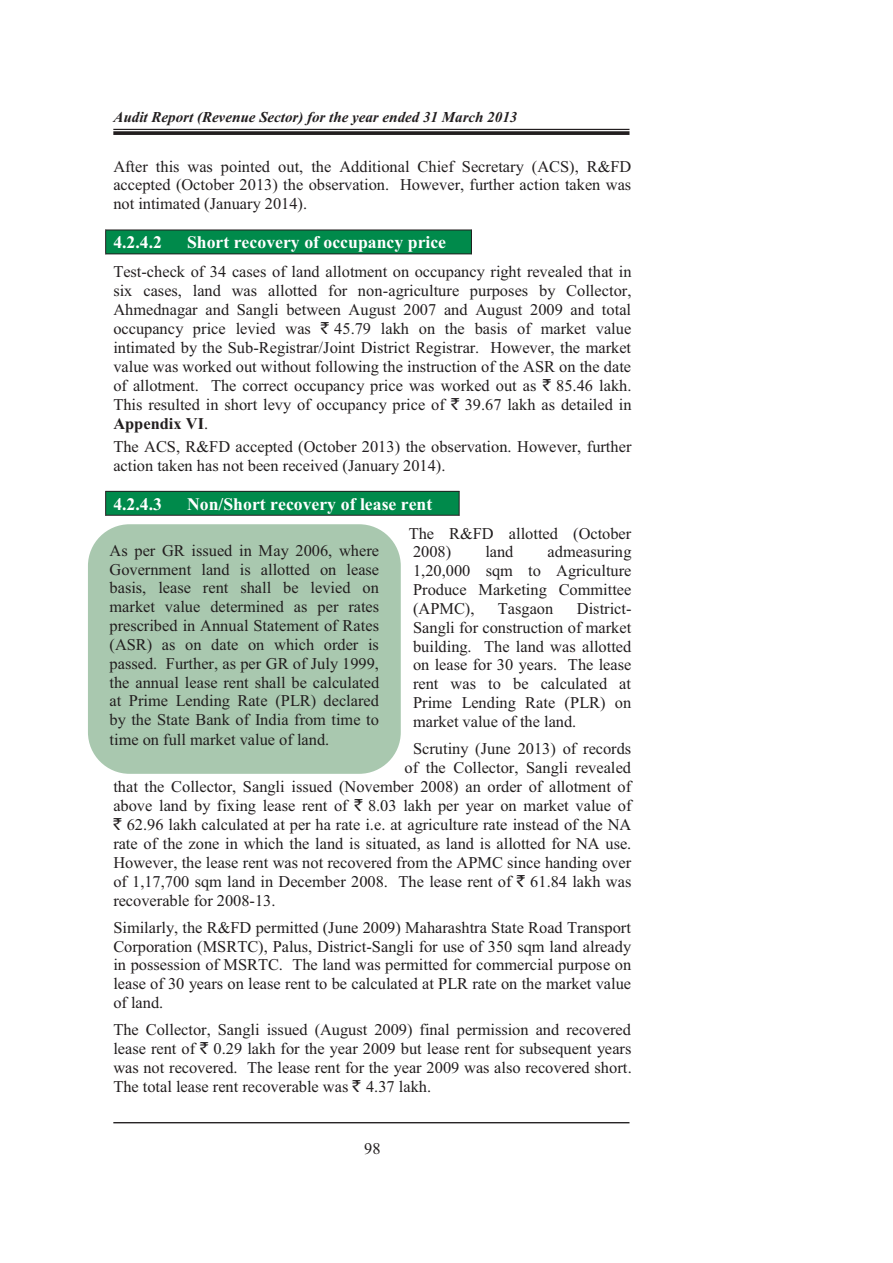
<style>
.page{position:relative;width:893px;height:1263px;background:#fff}
.page>*{position:absolute;margin:0;border:0;box-sizing:border-box;transform-origin:0 0}
.t1{font:700 17.7px "Times New Roman";color:#fff}
.t2{font:16.35px/18.9px "Times New Roman";color:#221e1f;text-align:justify}
.t3{font:italic 700 15px "Times New Roman";color:#221e1f}
.s1{font-family:"Rupee Foradian"}
.s2{font-weight:700}
</style>
<div class="page">
<hr style="left:113px;top:129px;width:516px;height:1px;background:#221e1f">
<svg style="left:113px;top:131px;width:516px;height:4px;background:#322f30"></svg>
<hr style="left:113px;top:1122px;width:516px;height:1px;background:#221e1f">
<div style="left:88px;top:524px;width:313px;height:250px;background:#a9c8af;border-radius:42px"></div>
<div style="left:106px;top:230px;width:365px;height:24px;background:#008a4b"></div>
<hr style="left:105px;top:230px;width:367px;height:1px;background:#221e1f">
<hr style="left:105px;top:254px;width:367px;height:1px;background:#221e1f">
<svg style="left:105px;top:230px;width:1px;height:25px"></svg>
<svg style="left:471px;top:230px;width:1px;height:25px"></svg>
<div style="left:106px;top:492px;width:353px;height:23px;background:#008a4b"></div>
<hr style="left:105px;top:491px;width:354px;height:1px;background:#221e1f">
<hr style="left:105px;top:515px;width:354px;height:1px;background:#221e1f">
<svg style="left:105px;top:491px;width:1px;height:25px"></svg>
<svg style="left:459px;top:491px;width:1px;height:25px"></svg>
<p class="t3" style="left:113px;top:108px;width:406px">Audit Report (Revenue Sector) for the year ended 31 March 2013</p>
<p class="t2" style="left:113px;top:158px;width:519px">After this was pointed out, the Additional Chief Secretary (ACS), R&amp;FD accepted (October 2013) the observation. However, further action taken was not intimated (January 2014).</p>
<p class="t1" style="left:113px;top:237px;width:50px">4.2.4.2</p>
<p class="t1" style="left:187px;top:237px;width:261px">Short recovery of occupancy price</p>
<p class="t2" style="left:113px;top:264px;width:520px">Test-check of 34 cases of land allotment on occupancy right revealed that in six cases, land was allotted for non-agriculture purposes by Collector, Ahmednagar and Sangli between August 2007 and August 2009 and total occupancy price levied was <span class="s1">`</span> 45.79 lakh on the basis of market value intimated by the Sub-Registrar/Joint District Registrar. However, the market value was worked out without following the instruction of the ASR on the date of allotment. The correct occupancy price was worked out as <span class="s1">`</span> 85.46 lakh.<br>This resulted in short levy of occupancy price of <span class="s1">`</span> 39.67 lakh as detailed in <span class="s2">Appendix VI</span>.</p>
<p class="t2" style="left:113px;top:438px;width:520px">The ACS, R&amp;FD accepted (October 2013) the observation. However, further action taken has not been received (January 2014).</p>
<p class="t1" style="left:113px;top:498px;width:50px">4.2.4.3</p>
<p class="t1" style="left:187px;top:498px;width:247px">Non/Short recovery of lease rent</p>
<p class="t2" style="left:409px;top:525px;width:224px">The R&amp;FD allotted (October<br>2008)</p>
<p class="t2" style="left:110px;top:542px;width:271px">As per GR issued in May 2006, where Government land is allotted on lease basis, lease rent shall be levied on market value determined as per rates prescribed in Annual Statement of Rates (ASR) as on date on which order is passed. Further, as per GR of July 1999, the annual lease rent shall be calculated at Prime Lending Rate (PLR) declared by the State Bank of India from time to time on full market value of land.</p>
<p class="t2" style="left:413px;top:544px;width:220px;text-indent:134px">admeasuring 1,20,000 sqm to Agriculture Produce Marketing Committee (APMC),</p>
<p class="t2" style="left:485px;top:544px;width:30px">land</p>
<p class="t2" style="left:413px;top:601px;width:220px;text-indent:164px">District-Sangli for construction of market building. The land was allotted on lease for 30 years. The lease rent was to be calculated at Prime Lending Rate (PLR) on market value of the land.</p>
<p class="t2" style="left:413px;top:741px;width:220px">Scrutiny (June 2013) of records</p>
<p class="t2" style="left:405px;top:759px;width:228px">of the Collector, Sangli revealed</p>
<p class="t2" style="left:113px;top:778px;width:519px">that the Collector, Sangli issued (November 2008) an order of allotment of</p>
<p class="t2" style="left:113px;top:798px;width:520px">above land by fixing lease rent of <span class="s1">`</span> 8.03 lakh per year on market value of</p>
<p class="t2" style="left:113px;top:817px;width:519px"><span class="s1">`</span> 62.96 lakh calculated at per ha rate i.e. at agriculture rate instead of the NA</p>
<p class="t2" style="left:113px;top:836px;width:519px">rate of the zone in which the land is situated, as land is allotted for NA use.</p>
<p class="t2" style="left:113px;top:854px;width:519px">However, the lease rent was not recovered from the APMC since handing over</p>
<p class="t2" style="left:113px;top:874px;width:519px">of 1,17,700 sqm land in December 2008. The lease rent of <span class="s1">`</span> 61.84 lakh was</p>
<p class="t2" style="left:113px;top:892px;width:164px">recoverable for 2008-13.</p>
<p class="t2" style="left:113px;top:919px;width:520px">Similarly, the R&amp;FD permitted (June 2009) Maharashtra State Road Transport Corporation (MSRTC), Palus, District-Sangli for use of 350 sqm land already in possession of MSRTC. The land was permitted for commercial purpose on lease of 30 years on lease rent to be calculated at PLR rate on the market value of land.</p>
<p class="t2" style="left:113px;top:1022px;width:520px">The Collector, Sangli issued (August 2009) final permission and recovered lease rent of <span class="s1">`</span> 0.29 lakh for the year 2009 but lease rent for subsequent years was not recovered. The lease rent for the year 2009 was also recovered short.<br>The total lease rent recoverable was <span class="s1">`</span> 4.37 lakh.</p>
<p class="t2" style="left:498px;top:601px;width:57px">Tasgaon</p>
<p class="t2" style="left:364px;top:1141px;width:18px">98</p>
</div>
